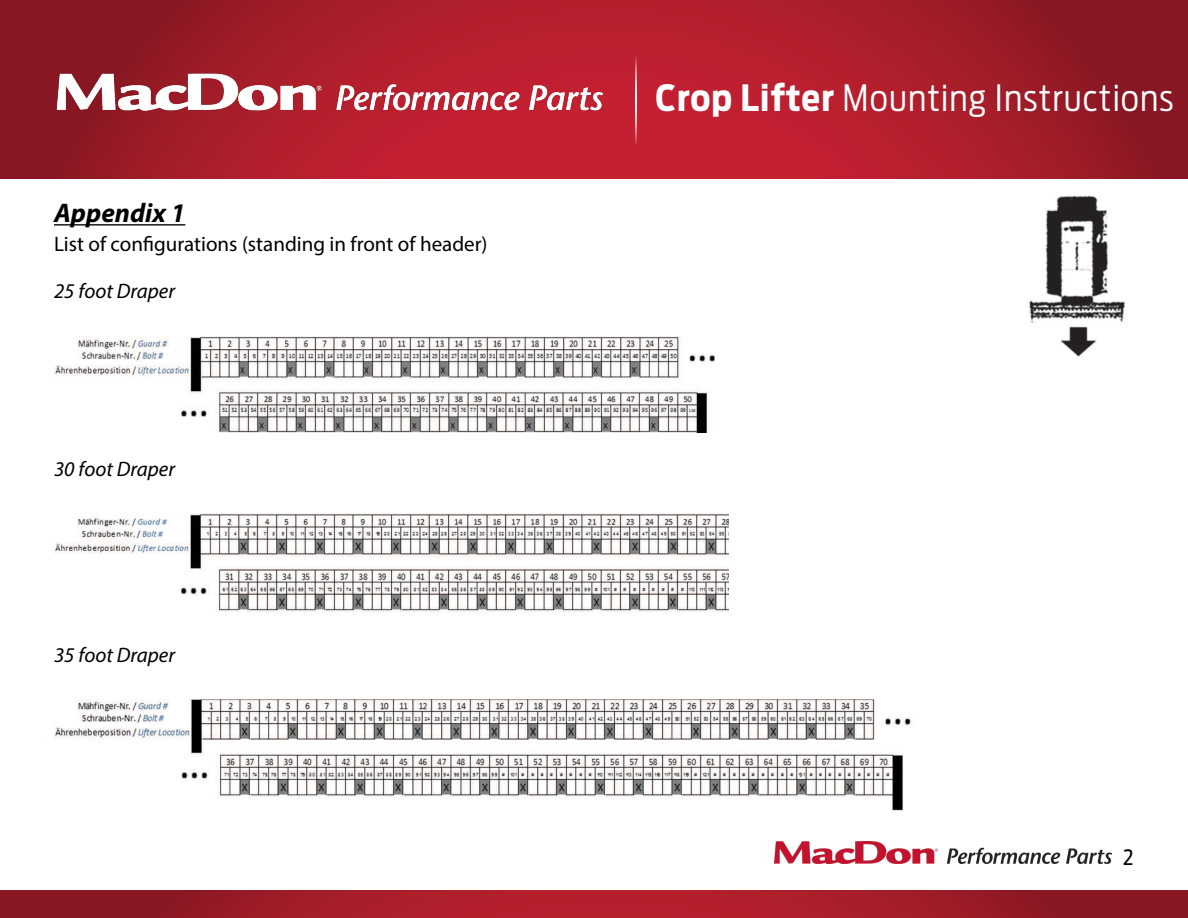
<style>
.page{position:relative;width:1188px;height:918px;background:#fff}
.page>*{position:absolute;margin:0;border:0;box-sizing:border-box;transform-origin:0 0}
.t1{font:300 36px "Antenna Cond";letter-spacing:.03em;color:#fff}
.t2{font:italic 700 27px "Myriad Pro";color:#000}
.t3{font:21px "Myriad Pro";color:#000}
.t4{font:italic 21px "Myriad Pro";color:#000}
.t5{font:21px "Antenna Cond";color:#000}
.s1{font-weight:700}
</style>
<div class="page">
<svg style="left:0;top:0;width:1188px;height:178px;background:#a81c2a"></svg>
<svg style="left:0;top:891px;width:1188px;height:27px;background:#9f1b28"></svg>
<img style="left:41px;top:60px;width:578px;height:64px">
<hr style="left:635px;top:54px;width:2px;height:91px;background:#fff">
<hr style="left:54px;top:224px;width:131px;height:2px;background:#000">
<img style="left:54px;top:514px;width:675px;height:99px">
<img style="left:54px;top:336px;width:662px;height:97px">
<img style="left:54px;top:699px;width:858px;height:111px">
<img style="left:1029px;top:195px;width:96px;height:162px">
<img style="left:774px;top:841px;width:337px;height:23px">
<p class="t2" style="left:54px;top:196px;width:133px">Appendix 1</p>
<p class="t3" style="left:54px;top:231px;width:435px">List of configurations (standing in front of header)</p>
<p class="t4" style="left:54px;top:278px;width:123px">25 foot Draper</p>
<p class="t4" style="left:54px;top:456px;width:123px">30 foot Draper</p>
<p class="t4" style="left:54px;top:642px;width:123px">35 foot Draper</p>
<h1 class="t1" style="left:656px;top:78px;width:520px"><span class="s1">Crop Lifter</span> Mounting Instructions</h1>
<p class="t5" style="left:1123px;top:845px;width:12px">2</p>
</div>
